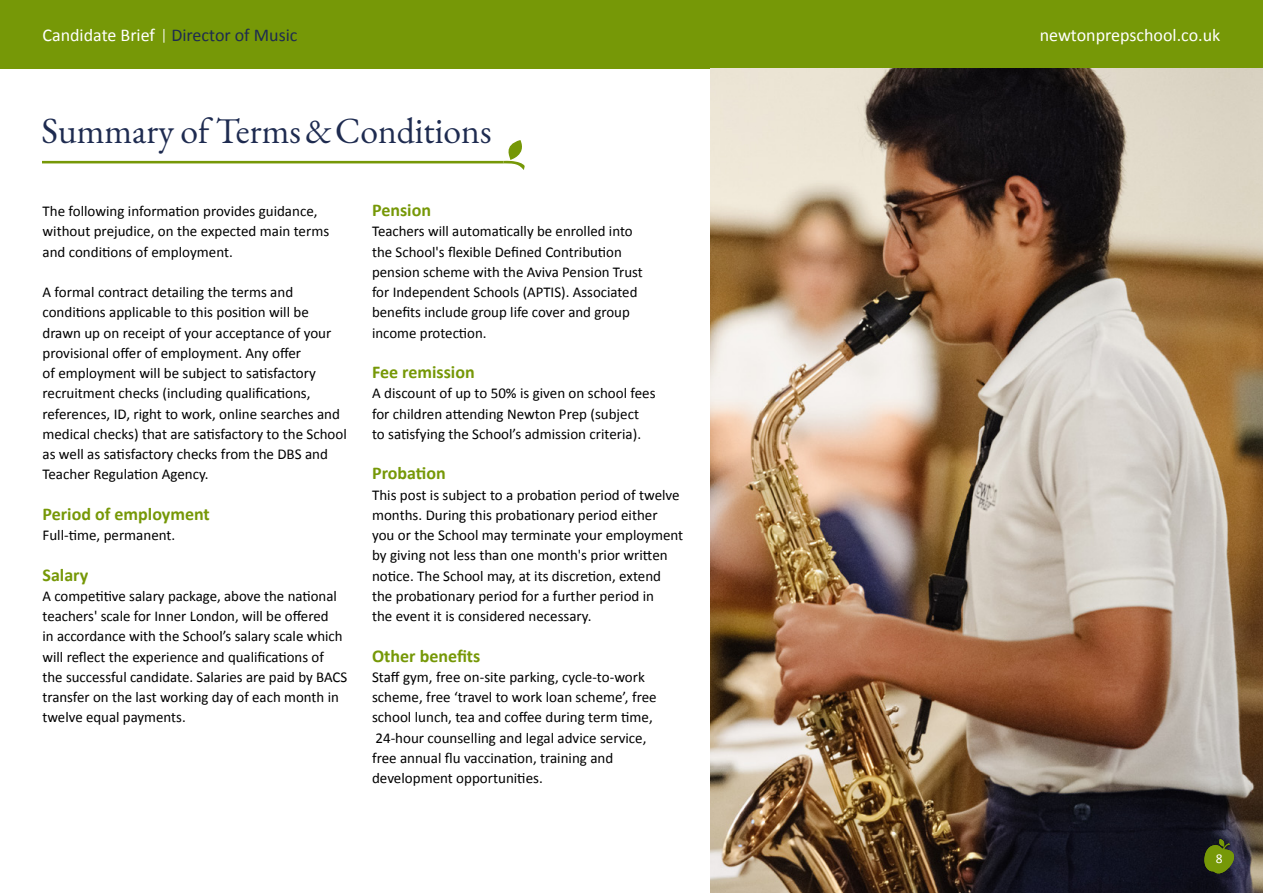
<style>
.page{position:relative;width:1263px;height:893px;background:#fff}
.page>*{position:absolute;margin:0;border:0;box-sizing:border-box;transform-origin:0 0}
.t1{font:36px "EB Garamond";color:#1e2b50}
.t2{font:700 18px "Calibri";color:#769807}
.t3{font:18px "Calibri";color:#1e2b50}
.t4{font:18px "Calibri";color:#fff}
.t5{font:15px/20.2px "Calibri";color:#000}
.t6{font:13.5px "Calibri";color:#fff}
.s1{color:#fff}
</style>
<div class="page">
<div style="left:0;top:0;width:1263px;height:68px;background:#769807"></div>
<svg style="left:164px;top:29px;width:1px;height:14px"></svg>
<img style="left:710px;top:68px;width:553px;height:825px">
<svg style="left:1204px;top:839px;width:30px;height:34px"></svg>
<svg style="left:43px;top:140px;width:482px;height:30px"></svg>
<p class="t3" style="left:43px;top:23px;width:256px"><span class="s1">Candidate Brief</span> Director of Music</p>
<h1 class="t1" style="left:41px;top:107px;width:452px">Summary of Terms &amp; Conditions</h1>
<p class="t5" style="left:43px;top:200px;width:288px">The following information provides guidance, without prejudice, on the expected main terms and conditions of employment.</p>
<p class="t5" style="left:43px;top:281px;width:306px">A formal contract detailing the terms and conditions applicable to this position will be drawn up on receipt of your acceptance of your provisional offer of employment. Any offer<br>of employment will be subject to satisfactory recruitment checks (including qualifications, references, ID, right to work, online searches and medical checks) that are satisfactory to the School as well as satisfactory checks from the DBS and Teacher Regulation Agency.</p>
<p class="t2" style="left:43px;top:501px;width:169px">Period of employment</p>
<p class="t5" style="left:43px;top:524px;width:134px">Full-time, permanent.</p>
<p class="t2" style="left:43px;top:562px;width:47px">Salary</p>
<p class="t5" style="left:43px;top:585px;width:306px">A competitive salary package, above the national teachers' scale for Inner London, will be offered<br>in accordance with the School’s salary scale which will reflect the experience and qualifications of the successful candidate. Salaries are paid by BACS transfer on the last working day of each month in twelve equal payments.</p>
<p class="t2" style="left:372px;top:197px;width:60px">Pension</p>
<p class="t5" style="left:372px;top:221px;width:272px">Teachers will automatically be enrolled into the School's flexible Defined Contribution pension scheme with the Aviva Pension Trust for Independent Schools (APTIS). Associated benefits include group life cover and group income protection.</p>
<p class="t2" style="left:372px;top:359px;width:104px">Fee remission</p>
<p class="t5" style="left:372px;top:383px;width:285px">A discount of up to 50% is given on school fees for children attending Newton Prep (subject to satisfying the School’s admission criteria).</p>
<p class="t2" style="left:372px;top:461px;width:75px">Probation</p>
<p class="t5" style="left:372px;top:484px;width:313px">This post is subject to a probation period of twelve months. During this probationary period either you or the School may terminate your employment by giving not less than one month's prior written notice. The School may, at its discretion, extend the probationary period for a further period in<br>the event it is considered necessary.</p>
<p class="t2" style="left:372px;top:643px;width:110px">Other benefits</p>
<p class="t5" style="left:372px;top:666px;width:286px">Staff gym, free on-site parking, cycle-to-work scheme, free ‘travel to work loan scheme’, free school lunch, tea and coffee during term time, 24-hour counselling and legal advice service, free annual flu vaccination, training and development opportunities.</p>
<p class="t4" style="left:1040px;top:23px;width:182px">newtonprepschool.co.uk</p>
<p class="t6" style="left:1216px;top:849px;width:8px">8</p>
</div>
